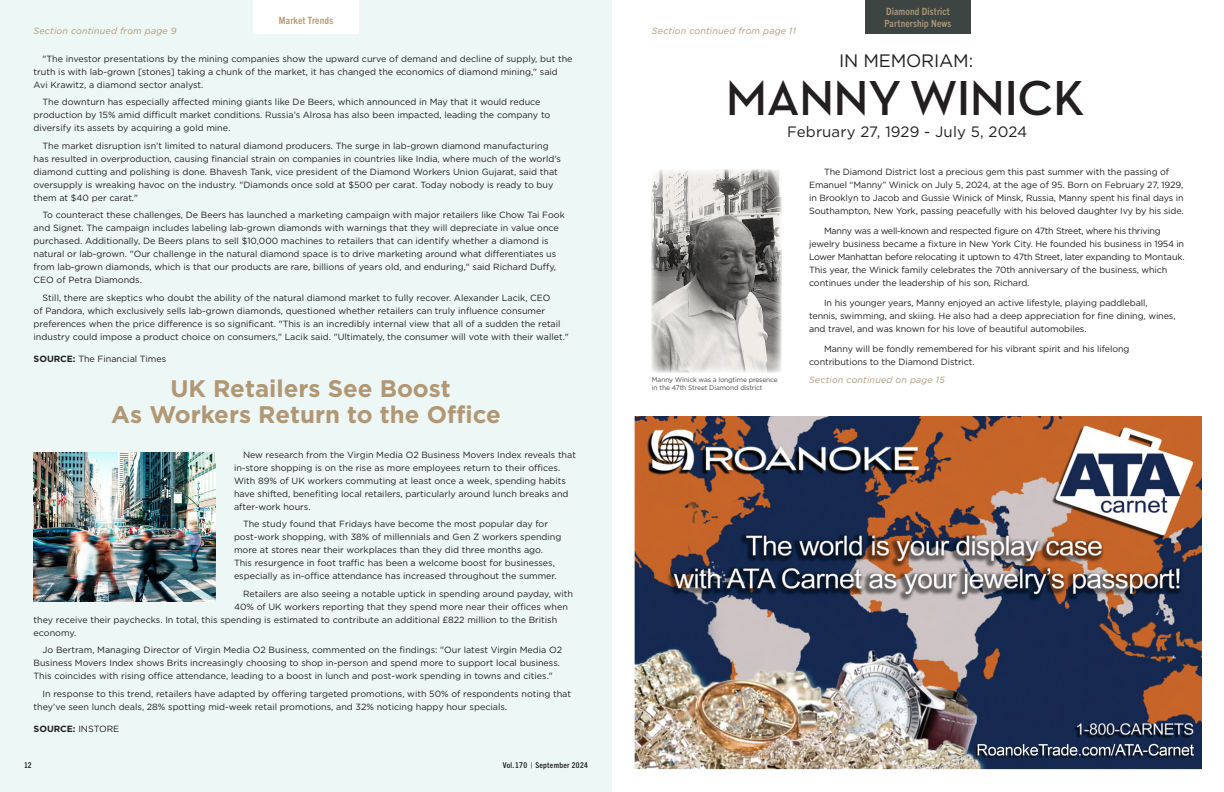
<style>
.page{position:relative;width:1224px;height:792px;background:#fff}
.page>*{position:absolute;margin:0;border:0;box-sizing:border-box;transform-origin:0 0}
.In_the_News_-_Text_III_10_14{font:700 50px "Neutra Disp";color:#231f20}
.Market_Trends_Industry_Spotlight_-_Text_{font:700 24px/26px "Gotham";color:#b19773;text-align:center}
.In_the_News_-_Text_III_10_14-2{font:18px "Gotham";letter-spacing:-.01em;color:#231f20}
.In_the_News_-_Text_III_10_14-3{font:15px "Gotham";letter-spacing:.01em;color:#231f20}
.t1{font:700 condensed 10px/12px "Trade Gothic Next LT Pro";letter-spacing:.02em;color:#b19773}
.Market_Trends_Industry_Spotlight_-_Text_-2{font:9px/13px "Gotham";color:#231f20}
.In_the_News_-_Text_III_10_14-4{font:9px/13px "Gotham";letter-spacing:-.01em;color:#231f20}
.t2{font:italic 9px "Gotham";letter-spacing:.02em;color:#b19773}
.Market_Trends_Industry_Spotlight_-_Text_-3{font:700 9px "Gotham";color:#231f20}
.t3{font:700 condensed 8px "Trade Gothic Next LT Pro";letter-spacing:.04em;color:#231f20}
.Universal_-_Photo_Credits_-_7_9{font:6.7px/8.6px "Gotham";letter-spacing:-.02em;color:#464748}
.s1{font-weight:700}
.s2{font-weight:400}
</style>
<div class="page">
<div style="left:0;top:0;width:612px;height:792px;background:#ecf7f6"></div>
<div style="left:253px;top:0;width:106px;height:33px;background:#fff"></div>
<img style="left:634px;top:417px;width:568px;height:353px">
<img style="left:34px;top:452px;width:182px;height:150px">
<img style="left:652px;top:170px;width:130px;height:203px">
<div style="left:865px;top:0;width:106px;height:33px;background:#3d4543"></div>
<p class="t1" style="left:885px;top:5px;width:68px">Diamond District<br>Partnership News</p>
<p class="t1" style="left:279px;top:13px;width:56px">Market Trends</p>
<p class="t1" style="left:891px;top:13px;width:56px">Market Trends</p>
<p class="t2" style="left:34px;top:25px;width:145px">Section continued from page 9</p>
<p class="t2" style="left:652px;top:25px;width:145px">Section continued from page 11</p>
<p class="Market_Trends_Industry_Spotlight_-_Text_-2" style="left:34px;top:52px;width:540px;text-indent:9px">"The investor presentations by the mining companies show the upward curve of demand and decline of supply, but the truth is with lab-grown [stones] taking a chunk of the market, it has changed the economics of diamond mining," said<br>Avi Krawitz, a diamond sector analyst.</p>
<p class="Market_Trends_Industry_Spotlight_-_Text_-2" style="left:34px;top:96px;width:518px;text-indent:9px">The downturn has especially affected mining giants like De Beers, which announced in May that it would reduce production by 15% amid difficult market conditions. Russia’s Alrosa has also been impacted, leading the company to diversify its assets by acquiring a gold mine.</p>
<p class="Market_Trends_Industry_Spotlight_-_Text_-2" style="left:34px;top:139px;width:529px;text-indent:9px">The market disruption isn’t limited to natural diamond producers. The surge in lab-grown diamond manufacturing has resulted in overproduction, causing financial strain on companies in countries like India, where much of the world’s diamond cutting and polishing is done. Bhavesh Tank, vice president of the Diamond Workers Union Gujarat, said that oversupply is wreaking havoc on the industry. "Diamonds once sold at $500 per carat. Today nobody is ready to buy them at $40 per carat."</p>
<p class="Market_Trends_Industry_Spotlight_-_Text_-2" style="left:34px;top:209px;width:533px;text-indent:9px">To counteract these challenges, De Beers has launched a marketing campaign with major retailers like Chow Tai Fook and Signet. The campaign includes labeling lab-grown diamonds with warnings that they will depreciate in value once purchased. Additionally, De Beers plans to sell $10,000 machines to retailers that can identify whether a diamond is natural or lab-grown. "Our challenge in the natural diamond space is to drive marketing around what differentiates us from lab-grown diamonds, which is that our products are rare, billions of years old, and enduring," said Richard Duffy, CEO of Petra Diamonds.</p>
<p class="Market_Trends_Industry_Spotlight_-_Text_-2" style="left:34px;top:291px;width:537px;text-indent:9px">Still, there are skeptics who doubt the ability of the natural diamond market to fully recover. Alexander Lacik, CEO<br>of Pandora, which exclusively sells lab-grown diamonds, questioned whether retailers can truly influence consumer preferences when the price difference is so significant. "This is an incredibly internal view that all of a sudden the retail industry could impose a product choice on consumers," Lacik said. "Ultimately, the consumer will vote with their wallet."</p>
<p class="Market_Trends_Industry_Spotlight_-_Text_-2" style="left:34px;top:352px;width:134px"><span class="s1">SOURCE:</span> The Financial Times</p>
<p class="Market_Trends_Industry_Spotlight_-_Text_" style="left:111px;top:375px;width:391px">UK Retailers See Boost<br>As Workers Return to the Office</p>
<p class="Market_Trends_Industry_Spotlight_-_Text_-2" style="left:234px;top:448px;width:343px;text-indent:9px">New research from the Virgin Media O2 Business Movers Index reveals that in-store shopping is on the rise as more employees return to their offices.<br>With 89% of UK workers commuting at least once a week, spending habits have shifted, benefiting local retailers, particularly around lunch breaks and after-work hours.</p>
<p class="Market_Trends_Industry_Spotlight_-_Text_-2" style="left:234px;top:518px;width:329px;text-indent:9px">The study found that Fridays have become the most popular day for post-work shopping, with 38% of millennials and Gen Z workers spending more at stores near their workplaces than they did three months ago.<br>This resurgence in foot traffic has been a welcome boost for businesses, especially as in-office attendance has increased throughout the summer.</p>
<p class="Market_Trends_Industry_Spotlight_-_Text_-2" style="left:243px;top:587px;width:332px">Retailers are also seeing a notable uptick in spending around payday, with</p>
<p class="Market_Trends_Industry_Spotlight_-_Text_-2" style="left:234px;top:600px;width:335px">40% of UK workers reporting that they spend more near their offices when</p>
<p class="Market_Trends_Industry_Spotlight_-_Text_-2" style="left:34px;top:613px;width:525px">they receive their paychecks. In total, this spending is estimated to contribute an additional £822 million to the British</p>
<p class="Market_Trends_Industry_Spotlight_-_Text_-2" style="left:34px;top:626px;width:44px">economy.</p>
<p class="Market_Trends_Industry_Spotlight_-_Text_-2" style="left:34px;top:644px;width:530px;text-indent:9px">Jo Bertram, Managing Director of Virgin Media O2 Business, commented on the findings: "Our latest Virgin Media O2<br>Business Movers Index shows Brits increasingly choosing to shop in-person and spend more to support local business.<br>This coincides with rising office attendance, leading to a boost in lunch and post-work spending in towns and cities."</p>
<p class="Market_Trends_Industry_Spotlight_-_Text_-2" style="left:34px;top:687px;width:539px;text-indent:9px">In response to this trend, retailers have adapted by offering targeted promotions, with 50% of respondents noting that they’ve seen lunch deals, 28% spotting mid-week retail promotions, and 32% noticing happy hour specials.</p>
<p class="Market_Trends_Industry_Spotlight_-_Text_-3" style="left:34px;top:723px;width:87px">SOURCE: <span class="s2">INSTORE</span></p>
<p class="t3" style="left:24px;top:760px;width:9px">12</p>
<p class="t3" style="left:503px;top:760px;width:87px">Vol. 170 | September 2024</p>
<p class="In_the_News_-_Text_III_10_14-2" style="left:839px;top:49px;width:136px">IN MEMORIAM:</p>
<p class="In_the_News_-_Text_III_10_14" style="left:726px;top:70px;width:359px">MANNY WINICK</p>
<p class="In_the_News_-_Text_III_10_14-3" style="left:787px;top:122px;width:242px">February 27, 1929 - July 5, 2024</p>
<p class="In_the_News_-_Text_III_10_14-4" style="left:809px;top:165px;width:376px;text-align:center">The Diamond District lost a precious gem this past summer with the passing of Emanuel “Manny” Winick on July 5, 2024, at the age of 95. Born on February 27, 1929, in Brooklyn to Jacob and Gussie Winick of Minsk, Russia, Manny spent his final days in Southampton, New York, passing peacefully with his beloved daughter Ivy by his side.</p>
<p class="In_the_News_-_Text_III_10_14-4" style="left:809px;top:224px;width:377px;text-indent:15px">Manny was a well-known and respected figure on 47th Street, where his thriving jewelry business became a fixture in New York City. He founded his business in 1954 in Lower Manhattan before relocating it uptown to 47th Street, later expanding to Montauk.<br>This year, the Winick family celebrates the 70th anniversary of the business, which continues under the leadership of his son, Richard.</p>
<p class="In_the_News_-_Text_III_10_14-4" style="left:809px;top:296px;width:368px;text-indent:15px">In his younger years, Manny enjoyed an active lifestyle, playing paddleball, tennis, swimming, and skiing. He also had a deep appreciation for fine dining, wines, and travel, and was known for his love of beautiful automobiles.</p>
<p class="In_the_News_-_Text_III_10_14-4" style="left:809px;top:342px;width:322px;text-indent:15px">Manny will be fondly remembered for his vibrant spirit and his lifelong contributions to the Diamond District.</p>
<p class="Universal_-_Photo_Credits_-_7_9" style="left:652px;top:375px;width:127px">Manny Winick was a longtime presence in the 47th Street Diamond district</p>
<p class="t2" style="left:809px;top:374px;width:137px">Section continued on page 15</p>
</div>
